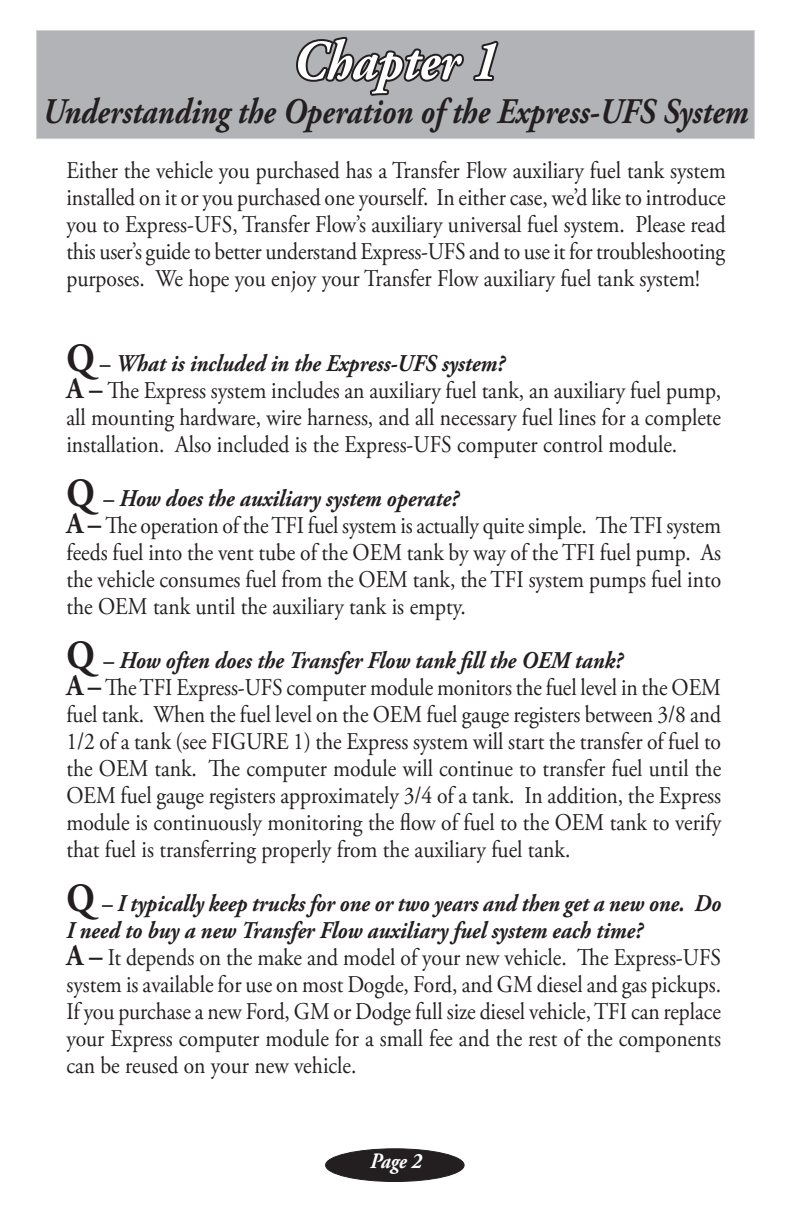
<style>
.page{position:relative;width:792px;height:1224px;background:#fff}
.page>*{position:absolute;margin:0;border:0;box-sizing:border-box;transform-origin:0 0}
.t1{font:italic 700 56px "Adobe Garamond Pro";color:#fff;scale:.9 1}
.t2{font:italic 700 36px "Adobe Garamond Pro";color:#231f20;scale:.86 1}
.t3{font:24px/27px "Adobe Garamond Pro";color:#231f20;scale:.9 1}
.t4{font:italic 700 22px "Adobe Garamond Pro";color:#fff;scale:.9 1}
.s1{font-weight:700;font-size:40px}
.s2{font-weight:700}
.s3{font-weight:700;font-style:italic}
.s4{font-weight:700;font-size:30px}
</style>
<div class="page">
<div style="left:326px;top:1149px;width:138px;height:33px;background:#231f20;border-radius:50%"></div>
<div style="left:325px;top:1148px;width:140px;height:34px;border:1px solid #231f20;border-radius:50%"></div>
<div style="left:36px;top:30px;width:718px;height:109px;background:#b2b3b7"></div>
<div style="left:36px;top:30px;width:719px;height:109px;border:1px solid #d1d2d4"></div>
<svg style="left:296px;top:36px;width:203px;height:60px"></svg>
<h1 class="t1" style="left:293px;top:29px;width:229px">Chapter 1</h1>
<h2 class="t2" style="left:42px;top:91px;width:823px">Understanding the Operation of the Express-UFS System</h2>
<p class="t3" style="left:66px;top:158px;width:734px;text-align:justify">Either the vehicle you purchased has a Transfer Flow auxiliary fuel tank system installed on it or you purchased one yourself. In either case, we’d like to introduce you to Express-UFS, Transfer Flow’s auxiliary universal fuel system. Please read this user’s guide to better understand Express-UFS and to use it for troubleshooting purposes. We hope you enjoy your Transfer Flow auxiliary fuel tank system!</p>
<p class="t3" style="left:66px;top:351px;width:729px"><span class="s1">Q</span> <span class="s2">–</span> <span class="s3">What is included in the Express-UFS system?<br></span><span class="s4">A –</span> The Express system includes an auxiliary fuel tank, an auxiliary fuel pump, all mounting hardware, wire harness, and all necessary fuel lines for a complete installation. Also included is the Express-UFS computer control module.</p>
<p class="t3" style="left:66px;top:486px;width:729px"><span class="s1">Q</span> <span class="s2">–</span> <span class="s3">How does the auxiliary system operate?<br></span><span class="s4">A –</span> The operation of the TFI fuel system is actually quite simple. The TFI system feeds fuel into the vent tube of the OEM tank by way of the TFI fuel pump. As the vehicle consumes fuel from the OEM tank, the TFI system pumps fuel into the OEM tank until the auxiliary tank is empty.</p>
<p class="t3" style="left:66px;top:648px;width:729px"><span class="s1">Q</span> <span class="s2">–</span> <span class="s3">How often does the Transfer Flow tank fill the OEM tank?<br></span><span class="s4">A –</span> The TFI Express-UFS computer module monitors the fuel level in the OEM fuel tank. When the fuel level on the OEM fuel gauge registers between 3/8 and 1/2 of a tank (see FIGURE 1) the Express system will start the transfer of fuel to the OEM tank. The computer module will continue to transfer fuel until the OEM fuel gauge registers approximately 3/4 of a tank. In addition, the Express module is continuously monitoring the flow of fuel to the OEM tank to verify that fuel is transferring properly from the auxiliary fuel tank.</p>
<p class="t3" style="left:66px;top:891px;width:729px"><span class="s1">Q</span> <span class="s2">–</span> <span class="s3">I typically keep trucks for one or two years and then get a new one. Do I need to buy a new Transfer Flow auxiliary fuel system each time?<br></span><span class="s4">A –</span> It depends on the make and model of your new vehicle. The Express-UFS system is available for use on most Dogde, Ford, and GM diesel and gas pickups.<br>If you purchase a new Ford, GM or Dodge full size diesel vehicle, TFI can replace your Express computer module for a small fee and the rest of the components can be reused on your new vehicle.</p>
<p class="t4" style="left:370px;top:1149px;width:59px">Page 2</p>
</div>
